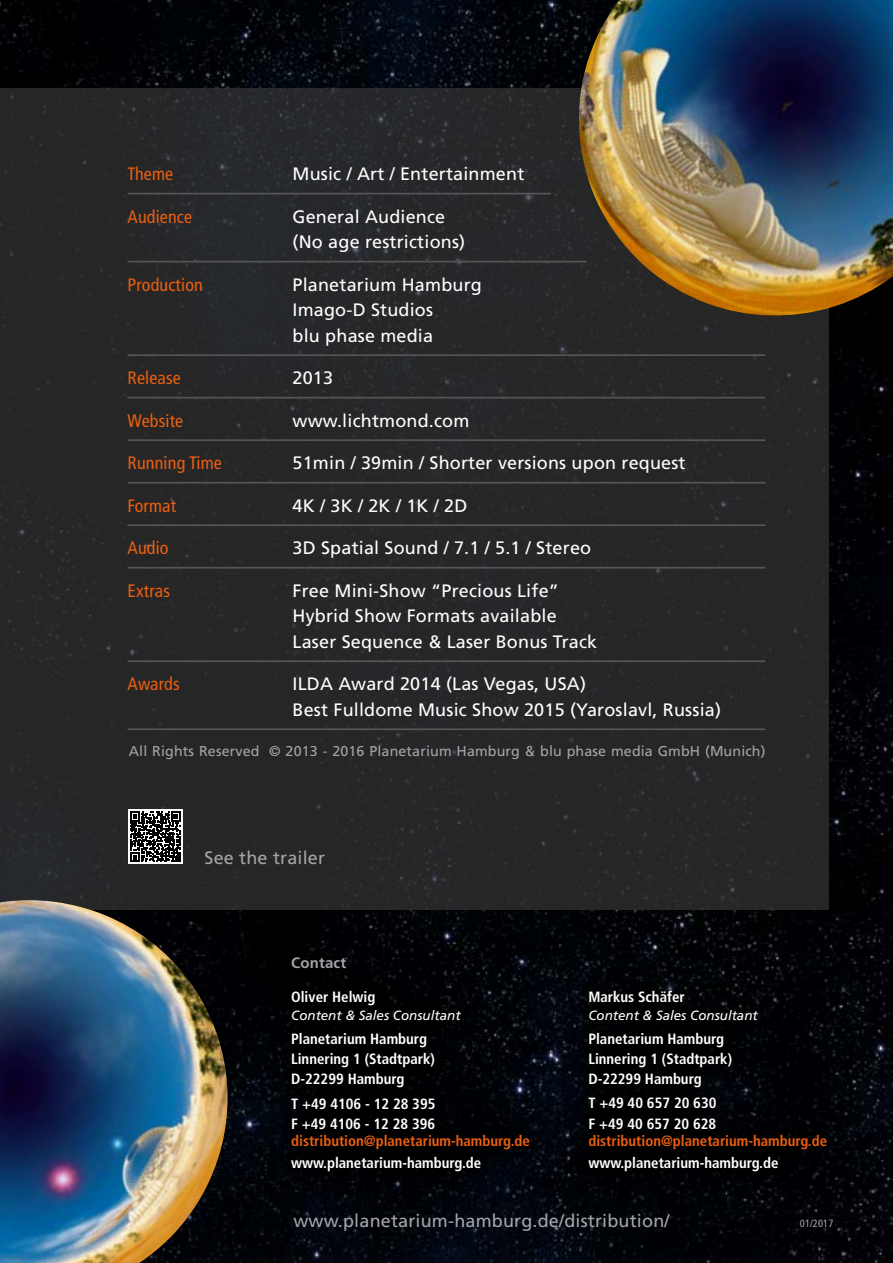
<style>
.page{position:relative;width:893px;height:1263px;background:#fff}
.page>*{position:absolute;margin:0;border:0;box-sizing:border-box;transform-origin:0 0}
.t1{font:18px/25.5px "Frutiger";letter-spacing:.01em;color:#fff}
.t2{font:condensed 18px "Frutiger";letter-spacing:.01em;color:#eb5f10}
.t3{font:18px "Frutiger";letter-spacing:.01em;color:#a3a5a8}
.t4{font:700 15px "Frutiger";letter-spacing:.01em;color:#a3a5a8}
.t5{font:700 condensed 14.85px/20.1px "Frutiger";color:#fff}
.t6{font:700 condensed 14.85px "Frutiger";color:#eb5f10}
.t7{font:14.25px "Frutiger";letter-spacing:.01em;color:#a3a5a8}
.t8{font:italic 13.35px "Frutiger";color:#fff}
.t9{font:condensed 10.5px "Frutiger";letter-spacing:.01em;color:#a3a5a8}
</style>
<div class="page">
<img style="left:0;top:0;width:893px;height:1263px">
<div style="left:0;top:88px;width:829px;height:821px;background:#262627"></div>
<svg style="left:31px;top:872px;width:225px;height:391px"></svg>
<img style="left:0;top:900px;width:253px;height:363px">
<svg style="left:636px;top:330px;width:257px;height:9px"></svg>
<img style="left:556px;top:0;width:337px;height:330px">
<div style="left:267px;top:934px;width:286px;height:261px;background:#000"></div>
<div style="left:564px;top:966px;width:286px;height:229px;background:#000"></div>
<hr style="left:128px;top:193px;width:423px;height:1px;background:#565656">
<hr style="left:128px;top:261px;width:459px;height:1px;background:#565656">
<hr style="left:128px;top:354px;width:637px;height:2px;background:#565656">
<hr style="left:128px;top:397px;width:637px;height:1px;background:#565656">
<hr style="left:128px;top:439px;width:637px;height:2px;background:#565656">
<hr style="left:128px;top:482px;width:637px;height:1px;background:#565656">
<hr style="left:128px;top:524px;width:637px;height:2px;background:#565656">
<hr style="left:128px;top:567px;width:637px;height:2px;background:#565656">
<hr style="left:128px;top:660px;width:637px;height:2px;background:#565656">
<hr style="left:128px;top:728px;width:637px;height:2px;background:#565656">
<svg style="left:128px;top:810px;width:55px;height:54px"></svg>
<svg style="left:130px;top:812px;width:50px;height:50px;background:#464646"></svg>
<p class="t2" style="left:128px;top:163px;width:47px">Theme</p>
<p class="t1" style="left:293px;top:161px;width:233px">Music / Art / Entertainment</p>
<p class="t2" style="left:128px;top:206px;width:66px">Audience</p>
<p class="t1" style="left:293px;top:204px;width:174px">General Audience (No age restrictions)</p>
<p class="t2" style="left:128px;top:274px;width:77px">Production</p>
<p class="t1" style="left:293px;top:272px;width:191px">Planetarium Hamburg<br>Imago-D Studios<br>blu phase media</p>
<p class="t2" style="left:128px;top:367px;width:55px">Release</p>
<p class="t1" style="left:293px;top:365px;width:42px">2013</p>
<p class="t2" style="left:128px;top:410px;width:57px">Website</p>
<p class="t1" style="left:293px;top:408px;width:178px">www.lichtmond.com</p>
<p class="t2" style="left:128px;top:452px;width:96px">Running Time</p>
<p class="t1" style="left:293px;top:450px;width:395px">51min / 39min / Shorter versions upon request</p>
<p class="t2" style="left:128px;top:495px;width:50px">Format</p>
<p class="t1" style="left:293px;top:493px;width:176px">4K / 3K / 2K / 1K / 2D</p>
<p class="t2" style="left:128px;top:537px;width:43px">Audio</p>
<p class="t1" style="left:293px;top:535px;width:300px">3D Spatial Sound / 7.1 / 5.1 / Stereo</p>
<p class="t2" style="left:128px;top:580px;width:44px">Extras</p>
<p class="t1" style="left:293px;top:578px;width:306px">Free Mini-Show “Precious Life”<br>Hybrid Show Formats available<br>Laser Sequence &amp; Laser Bonus Track</p>
<p class="t2" style="left:128px;top:673px;width:54px">Awards</p>
<p class="t1" style="left:293px;top:671px;width:430px">ILDA Award 2014 (Las Vegas, USA)<br>Best Fulldome Music Show 2015 (Yaroslavl, Russia)</p>
<p class="t7" style="left:129px;top:743px;width:638px">All Rights Reserved © 2013 - 2016 Planetarium Hamburg &amp; blu phase media GmbH (Munich)</p>
<p class="t3" style="left:205px;top:847px;width:122px">See the trailer</p>
<p class="t4" style="left:291px;top:954px;width:57px">Contact</p>
<p class="t5" style="left:291px;top:987px;width:86px">Oliver Helwig</p>
<p class="t8" style="left:291px;top:1007px;width:171px">Content &amp; Sales Consultant</p>
<p class="t5" style="left:291px;top:1029px;width:145px">Planetarium Hamburg<br>Linnering 1 (Stadtpark)<br>D-22299 Hamburg</p>
<p class="t5" style="left:291px;top:1093px;width:146px">T +49 4106 - 12 28 395<br>F +49 4106 - 12 28 396</p>
<p class="t6" style="left:291px;top:1132px;width:240px">distribution@planetarium-hamburg.de</p>
<p class="t5" style="left:291px;top:1153px;width:192px">www.planetarium-hamburg.de</p>
<p class="t5" style="left:588px;top:987px;width:98px">Markus Schäfer</p>
<p class="t8" style="left:588px;top:1007px;width:171px">Content &amp; Sales Consultant</p>
<p class="t5" style="left:588px;top:1029px;width:145px">Planetarium Hamburg<br>Linnering 1 (Stadtpark)<br>D-22299 Hamburg</p>
<p class="t5" style="left:588px;top:1093px;width:130px">T +49 40 657 20 630<br>F +49 40 657 20 628</p>
<p class="t6" style="left:588px;top:1132px;width:240px">distribution@planetarium-hamburg.de</p>
<p class="t5" style="left:588px;top:1153px;width:192px">www.planetarium-hamburg.de</p>
<p class="t3" style="left:293px;top:1210px;width:378px">www.planetarium-hamburg.de/distribution/</p>
<p class="t9" style="left:800px;top:1217px;width:35px">01/2017</p>
</div>
